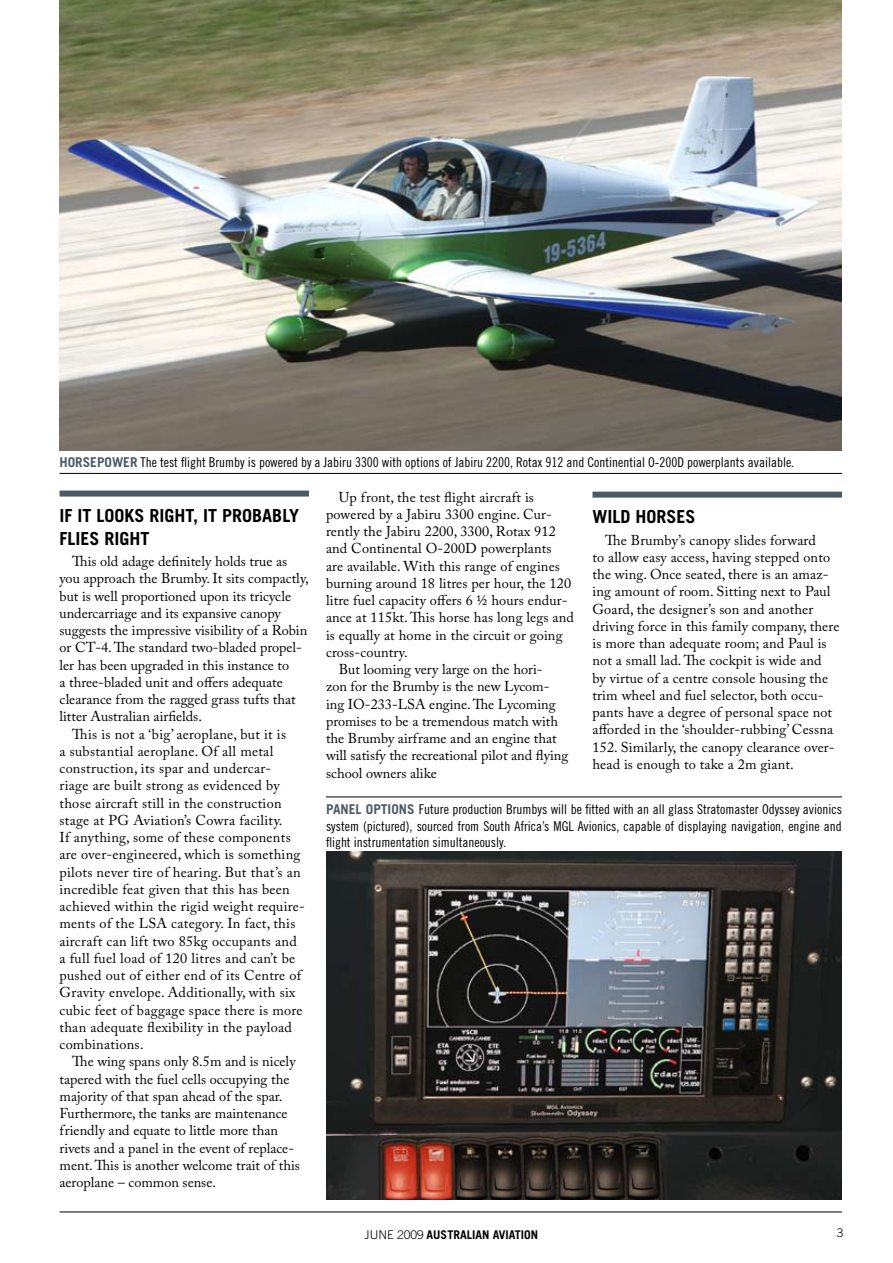
<style>
.page{position:relative;width:893px;height:1263px;background:#fff}
.page>*{position:absolute;margin:0;border:0;box-sizing:border-box;transform-origin:0 0}
.t1{font:700 18px "Trade Gothic";color:#000}
.t2{font:14.25px/17.2px "Adobe Caslon Pro";letter-spacing:.01em;color:#000}
.t3{font:13.5px/16.5px "Trade Gothic Cond Eighteen";color:#000;text-align:justify}
.t4{font:700 13.5px "Trade Gothic";color:#4b5b64}
.t5{font:700 12px "Trade Gothic";color:#000}
.s1{font-family:"Trade Gothic";font-weight:700;color:#4b5b64}
.s2{font-weight:300}
</style>
<div class="page">
<hr style="left:60px;top:1211px;width:782px;height:1px;background:#000">
<div style="left:60px;top:490px;width:249px;height:6px;background:#4b5b64"></div>
<div style="left:592px;top:492px;width:250px;height:6px;background:#4b5b64"></div>
<img style="left:60px;top:0;width:782px;height:451px">
<hr style="left:60px;top:473px;width:782px;height:1px;background:#000">
<hr style="left:326px;top:796px;width:516px;height:1px;background:#000">
<img style="left:326px;top:852px;width:516px;height:347px">
<p class="t3" style="left:60px;top:453px;width:736px"><span class="s1">HORSEPOWER</span> The test flight Brumby is powered by a Jabiru 3300 with options of Jabiru 2200, Rotax 912 and Continential O-200D powerplants available.</p>
<p class="t1" style="left:60px;top:505px;width:184px">IF IT LOOKS RIG HT, IT PROBABL</p>
<p class="t1" style="left:289px;top:505px;width:12px">Y</p>
<p class="t1" style="left:60px;top:527px;width:88px">FLI ES RIG HT</p>
<p class="t2" style="left:72px;top:552px;width:216px">This old adage definitely holds true as</p>
<p class="t2" style="left:60px;top:570px;width:251px">you approach the Brumby. It sits compactly,</p>
<p class="t2" style="left:60px;top:587px;width:233px">but is well proportioned upon its tricycle</p>
<p class="t2" style="left:60px;top:604px;width:223px">undercarriage and its expansive canopy</p>
<p class="t2" style="left:60px;top:621px;width:249px">suggests the impressive visibility of a Robin</p>
<p class="t2" style="left:60px;top:639px;width:244px">or CT-4. The standard two-bladed propel-</p>
<p class="t2" style="left:60px;top:656px;width:231px">ler has been upgraded in this instance to</p>
<p class="t2" style="left:60px;top:673px;width:225px">a three-bladed unit and offers adequate</p>
<p class="t2" style="left:60px;top:690px;width:238px">clearance from the ragged grass tufts that</p>
<p class="t2" style="left:60px;top:708px;width:144px">litter Australian airfields.</p>
<p class="t2" style="left:72px;top:725px;width:215px">This is not a ‘big’ aeroplane, but it is</p>
<p class="t2" style="left:60px;top:742px;width:215px">a substantial aeroplane. Of all metal</p>
<p class="t2" style="left:60px;top:759px;width:213px">construction, its spar and undercar-</p>
<p class="t2" style="left:60px;top:777px;width:222px">riage are built strong as evidenced by</p>
<p class="t2" style="left:60px;top:794px;width:224px">those aircraft still in the construction</p>
<p class="t2" style="left:60px;top:811px;width:225px">stage at PG Aviation’s Cowra facility.</p>
<p class="t2" style="left:60px;top:828px;width:233px">If anything, some of these components</p>
<p class="t2" style="left:60px;top:846px;width:242px">are over-engineered, which is something</p>
<p class="t2" style="left:60px;top:863px;width:243px">pilots never tire of hearing. But that’s an</p>
<p class="t2" style="left:60px;top:880px;width:232px">incredible feat given that this has been</p>
<p class="t2" style="left:60px;top:897px;width:247px">achieved within the rigid weight require-</p>
<p class="t2" style="left:60px;top:915px;width:237px">ments of the LSA category. In fact, this</p>
<p class="t2" style="left:60px;top:932px;width:239px">aircraft can lift two 85kg occupants and</p>
<p class="t2" style="left:60px;top:949px;width:237px">a full fuel load of 120 litres and can’t be</p>
<p class="t2" style="left:60px;top:966px;width:243px">pushed out of either end of its Centre of</p>
<p class="t2" style="left:60px;top:984px;width:237px">Gravity envelope. Additionally, with six</p>
<p class="t2" style="left:60px;top:1001px;width:245px">cubic feet of baggage space there is more</p>
<p class="t2" style="left:60px;top:1018px;width:234px">than adequate flexibility in the payload</p>
<p class="t2" style="left:60px;top:1035px;width:86px">combinations.</p>
<p class="t2" style="left:72px;top:1053px;width:225px">The wing spans only 8.5m and is nicely</p>
<p class="t2" style="left:60px;top:1070px;width:231px">tapered with the fuel cells occupying the</p>
<p class="t2" style="left:60px;top:1087px;width:224px">majority of that span ahead of the spar.</p>
<p class="t2" style="left:60px;top:1104px;width:230px">Furthermore, the tanks are maintenance</p>
<p class="t2" style="left:60px;top:1122px;width:220px">friendly and equate to little more than</p>
<p class="t2" style="left:60px;top:1139px;width:236px">rivets and a panel in the event of replace-</p>
<p class="t2" style="left:60px;top:1156px;width:242px">ment. This is another welcome trait of this</p>
<p class="t2" style="left:60px;top:1173px;width:158px">aeroplane – common sense.</p>
<p class="t2" style="left:339px;top:488px;width:197px">Up front, the test flight aircraft is</p>
<p class="t2" style="left:326px;top:505px;width:228px">powered by a Jabiru 3300 engine. Cur-</p>
<p class="t2" style="left:326px;top:523px;width:231px">rently the Jabiru 2200, 3300, Rotax 912</p>
<p class="t2" style="left:326px;top:540px;width:227px">and Continental O-200D powerplants</p>
<p class="t2" style="left:326px;top:557px;width:235px">are available. With this range of engines</p>
<p class="t2" style="left:326px;top:574px;width:247px">burning around 18 litres per hour, the 120</p>
<p class="t2" style="left:326px;top:592px;width:243px">litre fuel capacity offers 6 ½ hours endur-</p>
<p class="t2" style="left:326px;top:609px;width:249px">ance at 115kt. This horse has long legs and</p>
<p class="t2" style="left:326px;top:626px;width:238px">is equally at home in the circuit or going</p>
<p class="t2" style="left:326px;top:643px;width:83px">cross-country.</p>
<p class="t2" style="left:339px;top:661px;width:205px">But looming very large on the hori-</p>
<p class="t2" style="left:326px;top:678px;width:225px">zon for the Brumby is the new Lycom-</p>
<p class="t2" style="left:326px;top:695px;width:231px">ing IO‑233-LSA engine. The Lycoming</p>
<p class="t2" style="left:326px;top:712px;width:234px">promises to be a tremendous match with</p>
<p class="t2" style="left:326px;top:730px;width:232px">the Brumby airframe and an engine that</p>
<p class="t2" style="left:326px;top:747px;width:244px">will satisfy the recreational pilot and flying</p>
<p class="t2" style="left:326px;top:764px;width:112px">school owners alike</p>
<p class="t1" style="left:592px;top:506px;width:54px">WILD HORS</p>
<p class="t1" style="left:676px;top:506px;width:18px">ES</p>
<p class="t2" style="left:592px;top:531px;width:248px;text-indent:13px">The Brumby’s canopy slides forward<br>to allow easy access, having stepped onto the wing. Once seated, there is an amaz&shy;ing amount of room. Sitting next to Paul Goard, the designer’s son and another driving force in this family company, there is more than adequate room; and Paul is not a small lad. The cockpit is wide and<br>by virtue of a centre console housing the trim wheel and fuel selector, both occu&shy;pants have a degree of personal space not afforded in the ‘shoulder-rubbing’ Cessna 152. Similarly, the canopy clearance over&shy;head is enough to take a 2m giant.</p>
<p class="t3" style="left:326px;top:801px;width:517px;text-indent:93px">Future production Brumbys will be fitted with an all glass Stratomaster Odyssey avionics system (pictured), sourced from South Africa’s MGL Avionics, capable of displaying navigation, engine and flight instrumentation simultaneously.</p>
<p class="t4" style="left:326px;top:801px;width:48px">PANELOPTIONS</p>
<p class="t5" style="left:365px;top:1227px;width:175px"><span class="s2">JUNE 2009</span> AUSTRALIAN AVIATION</p>
</div>
